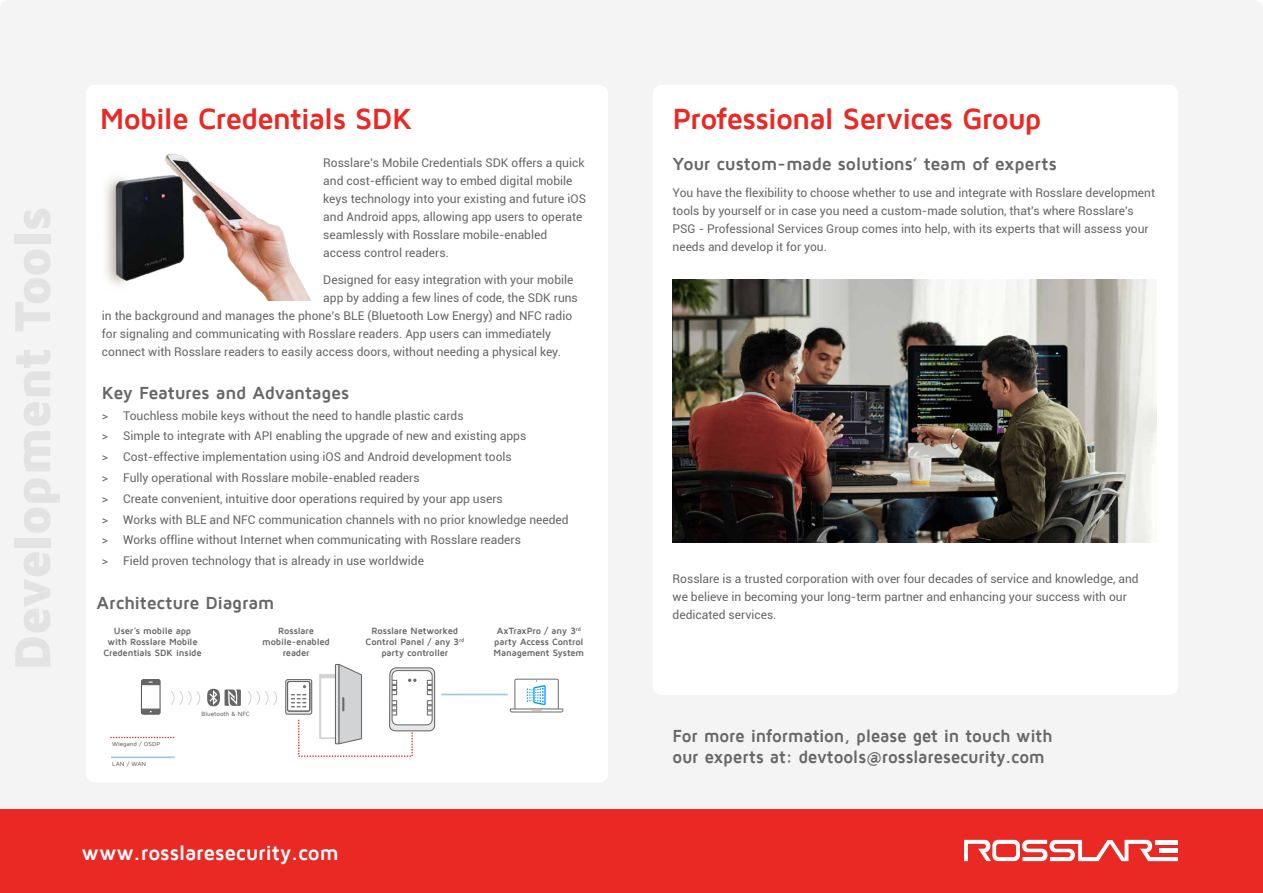
<style>
.page{position:relative;width:1263px;height:893px;background:#f4f4f4}
.page>*{position:absolute;margin:0;border:0;box-sizing:border-box;transform-origin:0 0}
.t1{font:700 30px "Maven Pro";letter-spacing:-.035em;color:#ea2924}
.t2{font:700 21px "Maven Pro";letter-spacing:-.005em;color:#fff}
.t3{font:700 18px/21.6px "Maven Pro";letter-spacing:-.015em;color:#666;scale:.96 1}
.t4{font:700 18px "Maven Pro";letter-spacing:-.015em;color:#666}
.t5{font:12px/18px "Roboto";color:#666}
.t6{font:700 9.3px/11.2px "Maven Pro";letter-spacing:-.015em;color:#666;text-align:center}
.t7{font:500 6.3px "Maven Pro";letter-spacing:-.015em;color:#666}
.t8{font:500 6px "Maven Pro";letter-spacing:-.005em;color:#666;scale:1.05 1}
.t9{font:700 5.4px "Maven Pro";color:#666}
</style>
<div class="page">
<div style="left:86px;top:85px;width:522px;height:697px;background:#fff;border-radius:9px"></div>
<div style="left:653px;top:85px;width:525px;height:610px;background:#fff;border-radius:9px"></div>
<div style="left:0;top:809px;width:1263px;height:84px;background:#ea2924"></div>
<svg style="left:964px;top:840px;width:214px;height:21px"></svg>
<img style="left:105px;top:155px;width:205px;height:146px">
<img style="left:673px;top:279px;width:483px;height:263px">
<svg style="left:111px;top:737px;width:64px;height:1px"></svg>
<hr style="left:111px;top:756px;width:64px;height:2px;background:#9bcae4">
<div style="left:285px;top:679px;width:27px;height:36px;border:1px solid #666;border-radius:2px"></div>
<div style="left:287px;top:681px;width:23px;height:30px;border:1px solid #666;border-radius:2px"></div>
<div style="left:141px;top:679px;width:20px;height:36px;border:1px solid #58595b;border-radius:2px"></div>
<svg style="left:141px;top:709px;width:19px;height:5px"></svg>
<svg style="left:141px;top:680px;width:19px;height:5px"></svg>
<svg style="left:171px;top:691px;width:30px;height:14px"></svg>
<svg style="left:248px;top:691px;width:29px;height:14px"></svg>
<hr style="left:441px;top:694px;width:67px;height:1px;background:#9bcae4">
<svg style="left:207px;top:689px;width:34px;height:17px"></svg>
<svg style="left:291px;top:664px;width:145px;height:93px"></svg>
<svg style="left:510px;top:679px;width:53px;height:33px"></svg>
<h1 class="t1" style="left:100px;top:103px;width:314px">Mobile Credentials SDK</h1>
<p class="t5" style="left:323px;top:153px;width:264px">Rosslare s’ Mobile Credentials SDK offers a quick and cost-efficient way to embed digital mobile keys technology into your existing and future iOS and Android apps, allowing app users to operate seamlessly with Rosslare mobile-enabled access control readers.</p>
<p class="t5" style="left:323px;top:270px;width:252px">Designed for easy integration with your mobile</p>
<p class="t5" style="left:323px;top:288px;width:256px">app by adding a few lines of code, the SDK runs</p>
<p class="t5" style="left:102px;top:306px;width:472px">in the background and manages the phone s’ BLE (Bluetooth Low Energy) and NFC radio</p>
<p class="t5" style="left:102px;top:324px;width:451px">for signaling and communicating with Rosslare readers. App users can immediately</p>
<p class="t5" style="left:102px;top:342px;width:460px">connect with Rosslare readers to easily access doors, without needing a physical key.</p>
<h3 class="t4" style="left:102px;top:383px;width:249px">Key Features and Advantages</h3>
<p class="t5" style="left:123px;top:406px;width:342px">Touchless mobile keys without the need to handle plastic cards</p>
<p class="t5" style="left:102px;top:406px;width:8px">&gt;</p>
<p class="t5" style="left:102px;top:427px;width:8px">&gt;</p>
<p class="t5" style="left:123px;top:427px;width:405px">Simple to integrate with API enabling the upgrade of new and existing apps</p>
<p class="t5" style="left:102px;top:447px;width:8px">&gt;</p>
<p class="t5" style="left:123px;top:447px;width:390px">Cost-effective implementation using iOS and Android development tools</p>
<p class="t5" style="left:102px;top:468px;width:8px">&gt;</p>
<p class="t5" style="left:123px;top:468px;width:298px">Fully operational with Rosslare mobile-enabled readers</p>
<p class="t5" style="left:102px;top:489px;width:8px">&gt;</p>
<p class="t5" style="left:123px;top:489px;width:381px">Create convenient, intuitive door operations required by your app users</p>
<p class="t5" style="left:102px;top:510px;width:8px">&gt;</p>
<p class="t5" style="left:123px;top:510px;width:447px">Works with BLE and NFC communication channels with no prior knowledge needed</p>
<p class="t5" style="left:102px;top:531px;width:8px">&gt;</p>
<p class="t5" style="left:123px;top:531px;width:399px">Works offline without Internet when communicating with Rosslare readers</p>
<p class="t5" style="left:102px;top:551px;width:8px">&gt;</p>
<p class="t5" style="left:123px;top:551px;width:302px">Field proven technology that is already in use worldwide</p>
<h3 class="t4" style="left:97px;top:594px;width:179px">Architecture Diagram</h3>
<p class="t6" style="left:103px;top:625px;width:100px">User s’ mobile app with Rosslare Mobile<br>Credentials SDK inside</p>
<p class="t6" style="left:372px;top:625px;width:88px">Rosslare Networked</p>
<p class="t6" style="left:262px;top:625px;width:69px">Rosslare mobile-enabled reader</p>
<p class="t6" style="left:366px;top:637px;width:95px">Control Panel / any 3 party controller</p>
<p class="t9" style="left:459px;top:637px;width:6px">rd</p>
<p class="t8" style="left:112px;top:740px;width:47px">Wiegand / OSDP</p>
<p class="t8" style="left:112px;top:760px;width:34px">LAN / WAN</p>
<p class="t7" style="left:202px;top:710px;width:50px">Bluetooth &amp; NFC</p>
<p class="t6" style="left:494px;top:625px;width:92px">AxTraxPro / any 3 party Access Control<br>Management System</p>
<p class="t9" style="left:576px;top:626px;width:6px">rd</p>
<h2 class="t2" style="left:81px;top:842px;width:259px">www.rosslaresecurity.com</h2>
<h1 class="t1" style="left:673px;top:103px;width:371px">Professional Services Group</h1>
<h3 class="t4" style="left:673px;top:154px;width:386px">Your custom-made solutions’ team of experts</h3>
<p class="t5" style="left:673px;top:183px;width:484px">You have the flexibility to choose whether to use and integrate with Rosslare development tools by yourself or in case you need a custom-made solution, that s' where Rosslare s' PSG - Professional Services Group comes into help, with its experts that will assess your needs and develop it for you.</p>
<p class="t5" style="left:673px;top:569px;width:468px">Rosslare is a trusted corporation with over four decades of service and knowledge, and we believe in becoming your long-term partner and enhancing your success with our dedicated services.</p>
<h3 class="t3" style="left:673px;top:725px;width:397px">For more information, please get in touch with our experts at: devtools@rosslaresecurity.com</h3>
</div>
